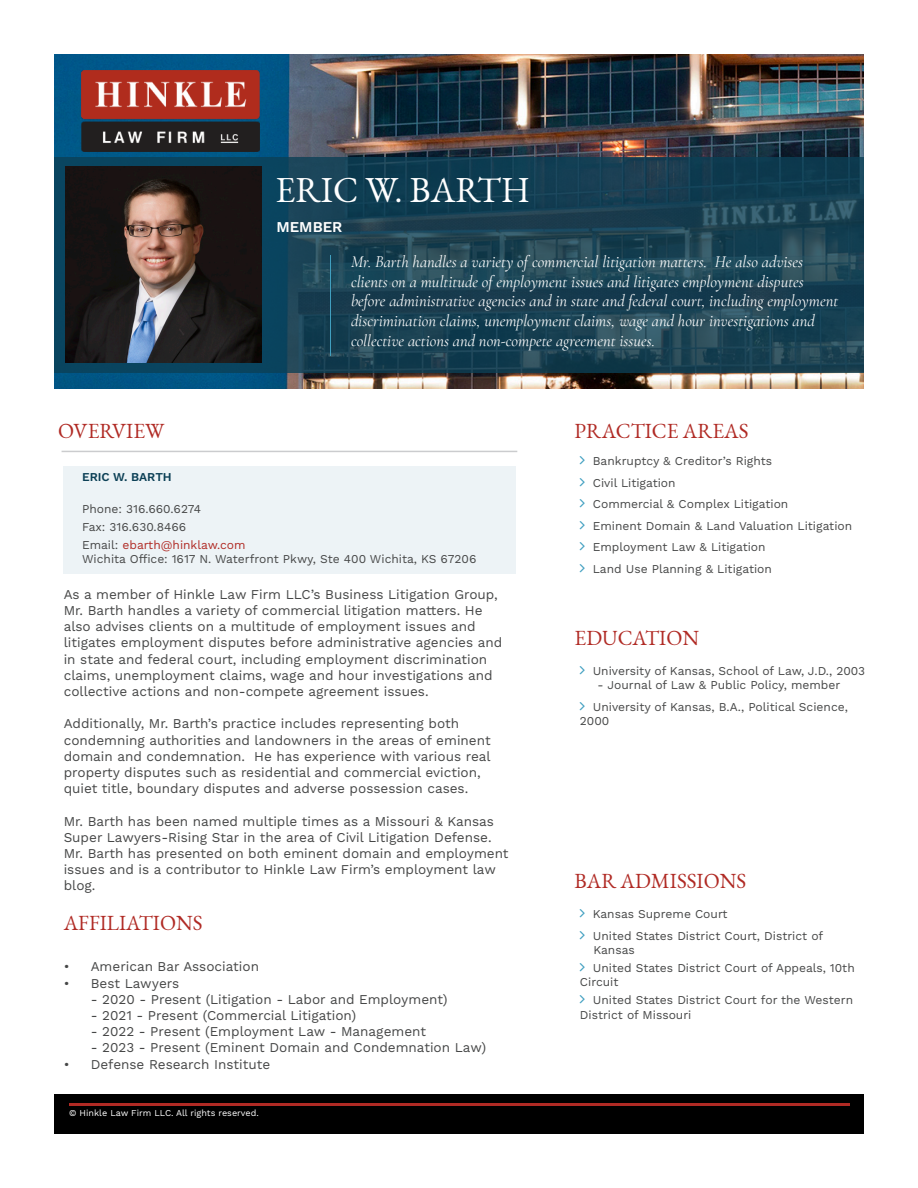
<style>
.page{position:relative;width:918px;height:1188px;background:#fff}
.page>*{position:absolute;margin:0;border:0;box-sizing:border-box;transform-origin:0 0}
.t1{font:35.7px "EB Garamond";color:#fff}
.t2{font:21px "EB Garamond";color:#b02a24}
.t3{font:italic 16.5px/19.8px "Cormorant Garamond";color:#fff}
.t4{font:600 15px "Work Sans";color:#fff}
.t5{font:13.5px/16.2px "Work Sans";color:#464747}
.t6{font:12px/14.4px "Work Sans";color:#464747}
.t7{font:600 12px "Work Sans";color:#0c4056}
.t8{font:9px "Work Sans";color:#fff}
.s1{color:#b02a24}
</style>
<div class="page">
<div style="left:54px;top:1094px;width:810px;height:40px;background:#000"></div>
<hr style="left:69px;top:1104px;width:781px;height:2px;background:#b02a24">
<img style="left:54px;top:54px;width:810px;height:335px">
<img style="left:82px;top:70px;width:177px;height:81px">
<svg style="left:54px;top:157px;width:810px;height:216px;background:#194254"></svg>
<hr style="left:62px;top:451px;width:455px;height:1px;background:#cbccce">
<div style="left:63px;top:466px;width:452px;height:107px;background:#edf3f6"></div>
<img style="left:66px;top:166px;width:196px;height:196px">
<hr style="left:330px;top:256px;width:1px;height:100px;background:#409fc0">
<p class="t1" style="left:275px;top:167px;width:256px">ERIC W. BARTH</p>
<p class="t2" style="left:58px;top:417px;width:108px">OVERVIEW</p>
<p class="t4" style="left:276px;top:218px;width:67px">MEMBER</p>
<p class="t3" style="left:351px;top:252px;width:489px">Mr. Barth handles a variety of commercial litigation matters. He also advises clients on a multitude of employment issues and litigates employment disputes before administrative agencies and in state and federal court, including employment discrimination claims, unemployment claims, wage and hour investigations and collective actions and non-compete agreement issues.</p>
<p class="t2" style="left:575px;top:417px;width:176px">PRACTICE AREAS</p>
<p class="t7" style="left:82px;top:470px;width:91px">ERIC W. BARTH</p>
<p class="t6" style="left:82px;top:502px;width:120px">Phone: 316.660.6274</p>
<p class="t6" style="left:82px;top:520px;width:106px">Fax: 316.630.8466</p>
<p class="t6" style="left:82px;top:538px;width:396px">Email: <span class="s1">ebarth@hinklaw.com<br></span>Wichita Office: 1617 N. Waterfront Pkwy, Ste 400 Wichita, KS 67206</p>
<p class="t5" style="left:64px;top:587px;width:440px">As a member of Hinkle Law Firm LLC’s Business Litigation Group, Mr. Barth handles a variety of commercial litigation matters. He also advises clients on a multitude of employment issues and litigates employment disputes before administrative agencies and in state and federal court, including employment discrimination claims, unemployment claims, wage and hour investigations and collective actions and non-compete agreement issues.</p>
<p class="t5" style="left:64px;top:716px;width:429px">Additionally, Mr. Barth’s practice includes representing both condemning authorities and landowners in the areas of eminent domain and condemnation. He has experience with various real property disputes such as residential and commercial eviction, quiet title, boundary disputes and adverse possession cases.</p>
<p class="t5" style="left:64px;top:814px;width:446px">Mr. Barth has been named multiple times as a Missouri &amp; Kansas Super Lawyers-Rising Star in the area of Civil Litigation Defense.<br>Mr. Barth has presented on both eminent domain and employment issues and is a contributor to Hinkle Law Firm’s employment law blog.</p>
<p class="t2" style="left:64px;top:909px;width:140px">AFFILIATIONS</p>
<p class="t5" style="left:64px;top:959px;width:197px">• American Bar Association</p>
<p class="t5" style="left:64px;top:976px;width:117px">• Best Lawyers</p>
<p class="t5" style="left:91px;top:992px;width:358px">- 2020 - Present (Litigation - Labor and Employment)</p>
<p class="t5" style="left:91px;top:1008px;width:267px">- 2021 - Present (Commercial Litigation)</p>
<p class="t5" style="left:91px;top:1024px;width:337px">- 2022 - Present (Employment Law - Management</p>
<p class="t5" style="left:91px;top:1040px;width:397px">- 2023 - Present (Eminent Domain and Condemnation Law)</p>
<p class="t5" style="left:64px;top:1057px;width:208px">• Defense Research Institute</p>
<p class="t8" style="left:69px;top:1108px;width:191px">© Hinkle Law Firm LLC. All rights reserved.</p>
<p class="t6" style="left:593px;top:455px;width:181px">Bankruptcy &amp; Creditor’s Rights</p>
<p class="t6" style="left:593px;top:476px;width:84px">Civil Litigation</p>
<p class="t6" style="left:593px;top:498px;width:197px">Commercial &amp; Complex Litigation</p>
<p class="t6" style="left:593px;top:519px;width:261px">Eminent Domain &amp; Land Valuation Litigation</p>
<p class="t6" style="left:593px;top:541px;width:174px">Employment Law &amp; Litigation</p>
<p class="t6" style="left:593px;top:562px;width:181px">Land Use Planning &amp; Litigation</p>
<p class="t2" style="left:575px;top:625px;width:126px">EDUCATION</p>
<p class="t6" style="left:593px;top:664px;width:274px">University of Kansas, School of Law, J.D., 2003</p>
<p class="t6" style="left:598px;top:679px;width:244px">- Journal of Law &amp; Public Policy, member</p>
<p class="t6" style="left:580px;top:700px;width:269px;text-indent:13px">University of Kansas, B.A., Political Science,<br>2000</p>
<p class="t2" style="left:575px;top:868px;width:173px">BAR ADMISSIONS</p>
<p class="t6" style="left:593px;top:907px;width:136px">Kansas Supreme Court</p>
<p class="t6" style="left:593px;top:929px;width:232px">United States District Court, District of<br>Kansas</p>
<p class="t6" style="left:580px;top:961px;width:276px;text-indent:13px">United States District Court of Appeals, 10th<br>Circuit</p>
<p class="t6" style="left:580px;top:994px;width:275px;text-indent:13px">United States District Court for the Western<br>District of Missouri</p>
</div>
